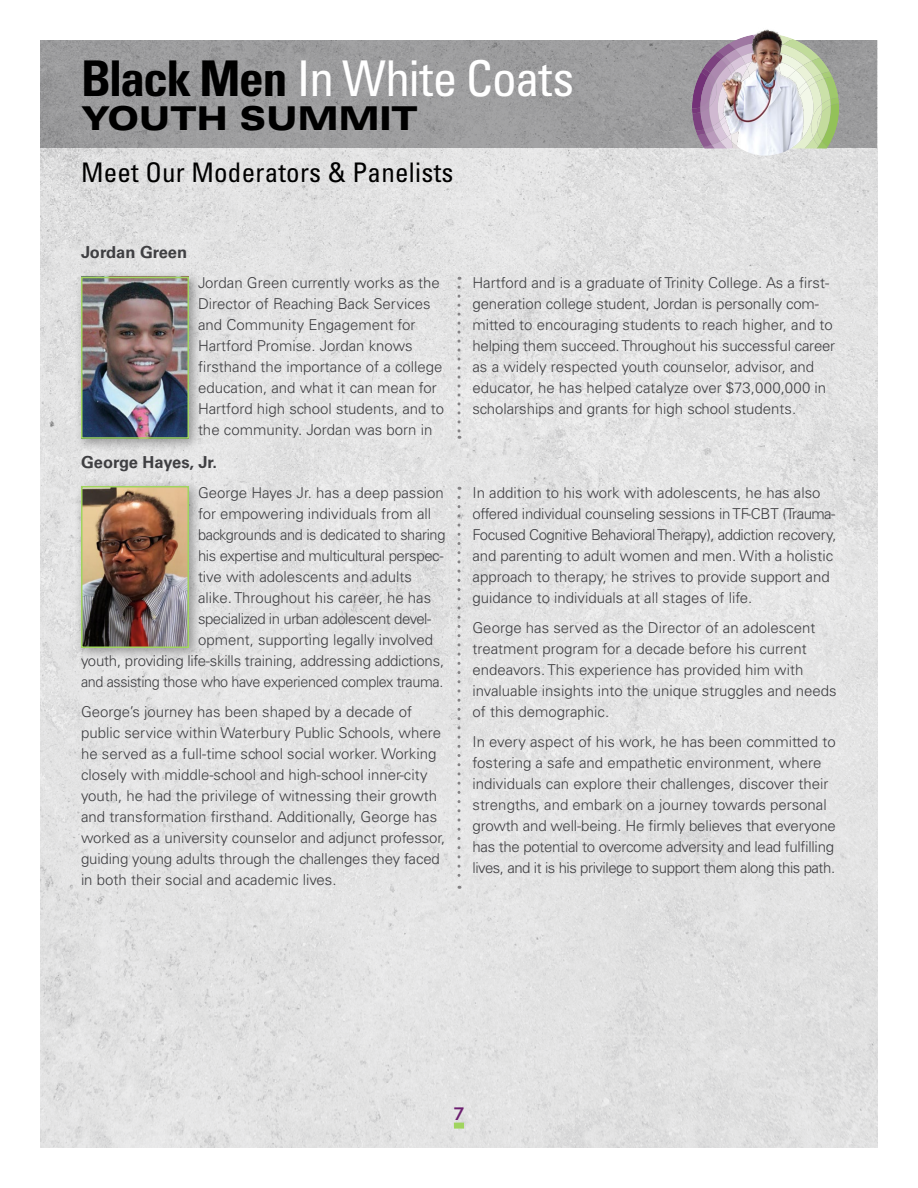
<style>
.page{position:relative;width:918px;height:1188px;background:#fff}
.page>*{position:absolute;margin:0;border:0;box-sizing:border-box;transform-origin:0 0}
.t1{font:condensed 49.2px "Univers LT Std";letter-spacing:-.02em;color:#fff}
.t2{font:900 expanded 32.85px "Univers LT Std";letter-spacing:-.01em;color:#000}
.t3{font:condensed 27px "Univers LT Std";letter-spacing:.01em;color:#000}
.t4{font:700 18px "Nexa";color:#6c1f70}
.t5{font:700 16.5px "Univers LT Std";color:#3f3f42}
.t6{font:300 15px/21px "Univers LT Std";color:#3f3f42}
.t7{font:300 15px "Univers LT Std";letter-spacing:-.025em;color:#3f3f42;scale:.96 1}
.t8{font:300 15px "Univers LT Std";letter-spacing:-.025em;color:#3f3f42}
.t9{font:300 15px "Univers LT Std";letter-spacing:-.02em;color:#3f3f42}
.t10{font:300 15px "Univers LT Std";letter-spacing:-.03em;color:#3f3f42}
.s1{font-weight:700;color:#000}
</style>
<div class="page">
<img style="left:40px;top:148px;width:838px;height:1000px">
<div style="left:454px;top:1123px;width:10px;height:6px;background:#a0d45e"></div>
<div style="left:40px;top:40px;width:838px;height:108px;background:#9c9c9d"></div>
<svg style="left:692px;top:40px;width:147px;height:108px"></svg>
<img style="left:720px;top:29px;width:91px;height:127px">
<svg style="left:458px;top:497px;width:2px;height:392px"></svg>
<svg style="left:458px;top:287px;width:2px;height:152px"></svg>
<div style="left:74px;top:479px;width:128px;height:182px;background:#000;opacity:.35"></div>
<img style="left:84px;top:489px;width:102px;height:156px">
<div style="left:81px;top:486px;width:108px;height:162px;border:2px solid #a0d45e"></div>
<div style="left:74px;top:270px;width:128px;height:182px;background:#000;opacity:.35"></div>
<img style="left:84px;top:280px;width:102px;height:156px">
<div style="left:81px;top:277px;width:108px;height:162px;border:2px solid #a0d45e"></div>
<h1 class="t1" style="left:81px;top:48px;width:495px"><span class="s1">Black Men</span> In White Coats</h1>
<h2 class="t2" style="left:81px;top:100px;width:339px">YOUTH SUMMIT</h2>
<h3 class="t3" style="left:81px;top:155px;width:374px">Meet Our Moderators &amp; Panelists</h3>
<p class="t5" style="left:81px;top:242px;width:108px">Jordan Green</p>
<p class="t6" style="left:198px;top:272px;width:248px">Jordan Green currently works as the Director of Reaching Back Services and Community Engagement for Hartford Promise. Jordan knows firsthand the importance of a college education, and what it can mean for Hartford high school students, and to the community. Jordan was born in</p>
<p class="t6" style="left:472px;top:272px;width:364px">Hartford and is a graduate of Trinity College. As a first&shy;generation college student, Jordan is personally com&shy;mitted to encouraging students to reach higher, and to helping them succeed. Throughout his successful career as a widely respected youth counselor, advisor, and educator, he has helped catalyze over $73,000,000 in scholarships and grants for high school students.</p>
<p class="t5" style="left:81px;top:452px;width:137px">George Hayes, Jr.</p>
<p class="t6" style="left:198px;top:482px;width:247px">George Hayes Jr. has a deep passion</p>
<p class="t6" style="left:198px;top:503px;width:235px">for empowering individuals from all</p>
<p class="t9" style="left:198px;top:525px;width:249px">backgrounds and is dedicated to sharing</p>
<p class="t8" style="left:198px;top:546px;width:247px">his expertise and multicultural perspec-</p>
<p class="t6" style="left:198px;top:566px;width:215px">tive with adolescents and adults</p>
<p class="t6" style="left:198px;top:587px;width:235px">alike. Throughout his career, he has</p>
<p class="t10" style="left:198px;top:609px;width:235px">specialized in urban adolescent devel-</p>
<p class="t6" style="left:198px;top:629px;width:237px">opment, supporting legally involved</p>
<p class="t6" style="left:81px;top:650px;width:365px">youth, providing life-skills training, addressing addictions,</p>
<p class="t7" style="left:81px;top:672px;width:379px">and assisting those who have experienced complex trauma.</p>
<p class="t6" style="left:81px;top:701px;width:366px">George’s journey has been shaped by a decade of public service within Waterbury Public Schools, where he served as a full-time school social worker. Working closely with middle-school and high-school inner-city youth, he had the privilege of witnessing their growth and transformation firsthand. Additionally, George has worked as a university counselor and adjunct professor, guiding young adults through the challenges they faced in both their social and academic lives.</p>
<p class="t6" style="left:472px;top:482px;width:366px">In addition to his work with adolescents, he has also offered individual counseling sessions in TF-CBT (Trauma-Focused Cognitive Behavioral Therapy), addiction recovery, and parenting to adult women and men. With a holistic approach to therapy, he strives to provide support and guidance to individuals at all stages of life.</p>
<p class="t6" style="left:472px;top:617px;width:366px">George has served as the Director of an adolescent treatment program for a decade before his current endeavors. This experience has provided him with invaluable insights into the unique struggles and needs of this demographic.</p>
<p class="t6" style="left:472px;top:731px;width:365px">In every aspect of his work, he has been committed to fostering a safe and empathetic environment, where individuals can explore their challenges, discover their strengths, and embark on a journey towards personal growth and well-being. He firmly believes that everyone has the potential to overcome adversity and lead fulfilling lives, and it is his privilege to support them along this path.</p>
<p class="t4" style="left:454px;top:1102px;width:12px">7</p>
</div>
